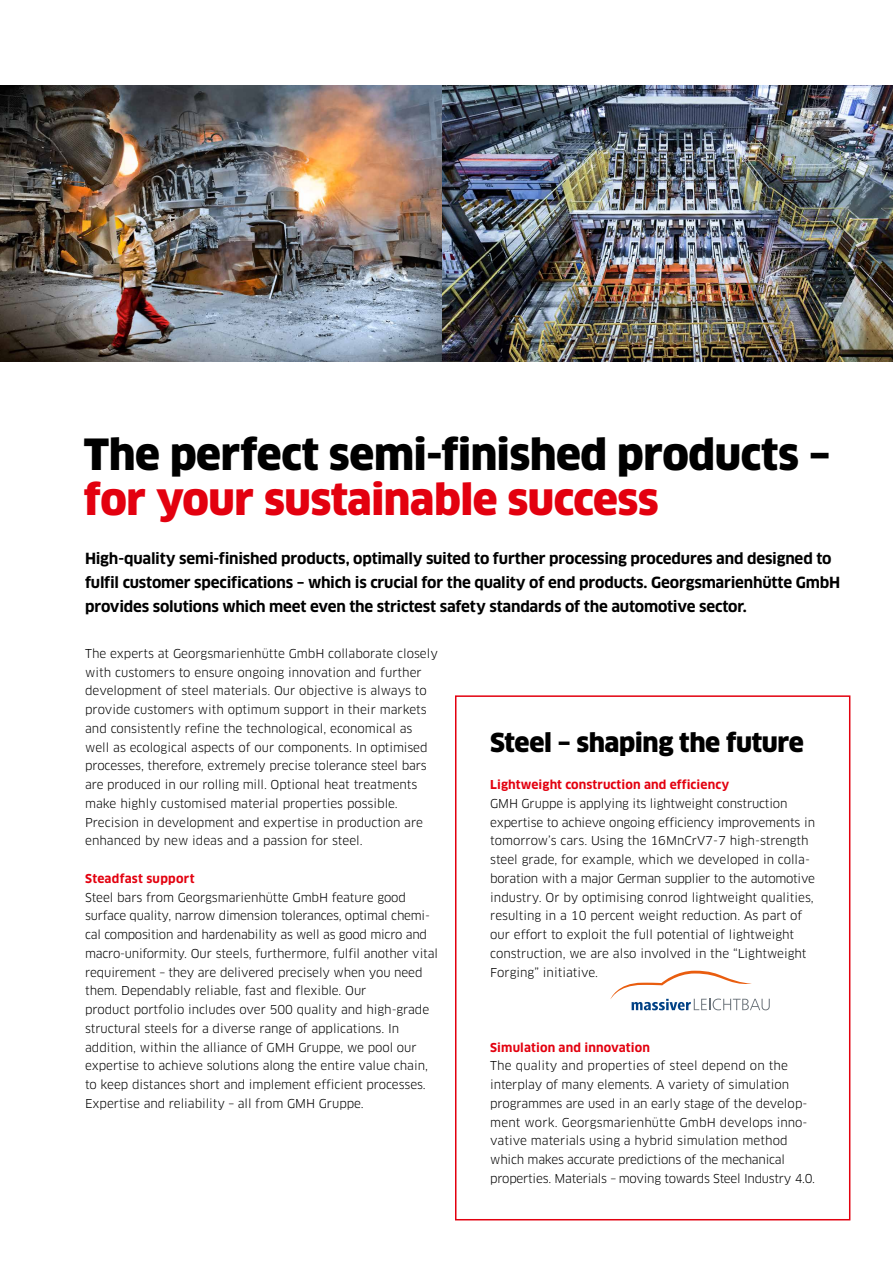
<style>
.page{position:relative;width:893px;height:1263px;background:#fff}
.page>*{position:absolute;margin:0;border:0;box-sizing:border-box;transform-origin:0 0}
.t1{font:900 42px "Clan OT";letter-spacing:-.01em;color:#000}
.t2{font:900 42px "Clan OT";letter-spacing:-.015em;color:#e3000f}
.t3{font:900 25.5px "Clan OT";letter-spacing:-.015em;color:#000}
.t4{font:700 15px/24px "Clan OT";letter-spacing:-.01em;color:#000}
.t5{font:12px/18.8px "Clan OT";letter-spacing:-.005em;color:#000}
.t6{font:700 12px "Clan OT";letter-spacing:.01em;color:#e3000f}
</style>
<div class="page">
<img style="left:0;top:85px;width:893px;height:276px">
<div style="left:455px;top:695px;width:395px;height:525px;border:2px solid #e3000f"></div>
<svg style="left:610px;top:971px;width:160px;height:39px"></svg>
<h1 class="t1" style="left:84px;top:429px;width:748px">The perfect semi-finished products –</h1>
<h1 class="t2" style="left:84px;top:474px;width:576px">for your sustainable success</h1>
<p class="t4" style="left:85px;top:547px;width:757px">High-quality semi-finished products, optimally suited to further processing procedures and designed to fulfil customer specifications – which is crucial for the quality of end products. Georgsmarienhütte GmbH provides solutions which meet even the strictest safety standards of the automotive sector.</p>
<p class="t5" style="left:85px;top:644px;width:354px">The experts at Georgsmarienhütte GmbH collaborate closely with customers to ensure ongoing innovation and further development of steel materials. Our objective is always to provide customers with optimum support in their markets and consistently refine the technological, economical as well as ecological aspects of our components. In optimised processes, therefore, extremely precise tolerance steel bars are produced in our rolling mill. Optional heat treatments make highly customised material properties possible.<br>Precision in development and expertise in production are enhanced by new ideas and a passion for steel.</p>
<p class="t6" style="left:85px;top:871px;width:111px">Steadfast support</p>
<p class="t5" style="left:85px;top:888px;width:354px">Steel bars from Georgsmarienhütte GmbH feature good surface quality, narrow dimension tolerances, optimal chemi&shy;cal composition and hardenability as well as good micro and macro-uniformity. Our steels, furthermore, fulfil another vital requirement – they are delivered precisely when you need them. Dependably reliable, fast and flexible. Our<br>product portfolio includes over 500 quality and high-grade structural steels for a diverse range of applications. In addition, within the alliance of GMH Gruppe, we pool our expertise to achieve solutions along the entire value chain, to keep distances short and implement efficient processes.<br>Expertise and reliability – all from GMH Gruppe.</p>
<h2 class="t3" style="left:490px;top:727px;width:315px">Steel – shaping the future</h2>
<p class="t6" style="left:490px;top:778px;width:241px">Lightweight construction and efficiency</p>
<p class="t5" style="left:490px;top:794px;width:326px">GMH Gruppe is applying its lightweight construction expertise to achieve ongoing efficiency improvements in tomorrow’s cars. Using the 16MnCrV7-7 high-strength steel grade, for example, which we developed in colla&shy;boration with a major German supplier to the automotive industry. Or by optimising conrod lightweight qualities, resulting in a 10 percent weight reduction. As part of our effort to exploit the full potential of lightweight construction, we are also involved in the “Lightweight Forging” initiative.</p>
<p class="t6" style="left:490px;top:1040px;width:161px">Simulation and innovation</p>
<p class="t5" style="left:490px;top:1056px;width:326px">The quality and properties of steel depend on the interplay of many elements. A variety of simulation programmes are used in an early stage of the develop&shy;ment work. Georgsmarienhütte GmbH develops inno&shy;vative materials using a hybrid simulation method which makes accurate predictions of the mechanical properties. Materials – moving towards Steel Industry 4.0.</p>
</div>
